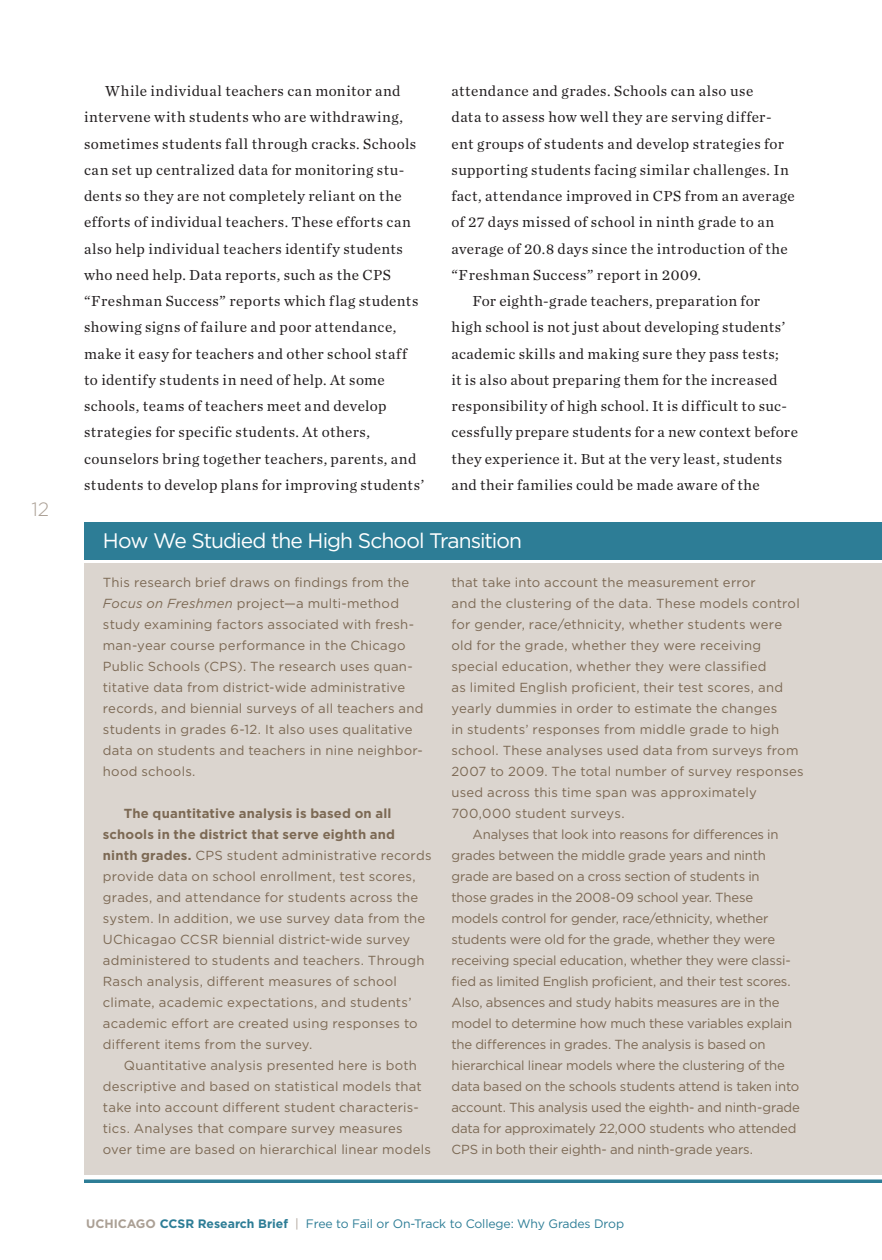
<style>
.page{position:relative;width:882px;height:1260px;background:#fff}
.page>*{position:absolute;margin:0;border:0;box-sizing:border-box;transform-origin:0 0}
.B_Head-Gotham{font:21px "Gotham";letter-spacing:-.045em;color:#fff}
.t1{font:300 19.25px "Gotham";color:#aba095}
.Body_text_2-Chronicl{font:15.22px/26.2px "Chronicle Text G1";letter-spacing:.03em;color:#231f20}
.Box_text__2{font:13.12px/21px "Gotham";letter-spacing:.01em;color:#7c6954}
.Box_text__2-2{font:13.12px/21px "Gotham";letter-spacing:-.01em;color:#7c6954}
.Box_Text_1{font:13.12px/21px "Gotham";letter-spacing:.02em;color:#7c6954}
.t2{font:12.25px "Gotham";letter-spacing:-.01em;color:#2d7d96}
.s1{font-style:italic}
.s2{font-weight:700}
.s3{font-weight:700;color:#aba095}
.s4{color:#aba095}
</style>
<div class="page">
<div style="left:84px;top:563px;width:798px;height:612px;background:#dbd5cf"></div>
<div style="left:84px;top:522px;width:798px;height:38px;background:#2d7d96"></div>
<hr style="left:84px;top:1180px;width:798px;height:3px;background:#2d7d96">
<p class="t1" style="left:32px;top:497px;width:19px">12</p>
<p class="Body_text_2-Chronicl" style="left:84px;top:77px;width:342px;text-indent:21px">While individual teachers can monitor and intervene with students who are withdrawing, sometimes students fall through cracks. Schools can set up centralized data for monitoring stu&shy;dents so they are not completely reliant on the efforts of individual teachers. These efforts can also help individual teachers identify students who need help. Data reports, such as the CPS “Freshman Success” reports which flag students showing signs of failure and poor attendance, make it easy for teachers and other school staff to identify students in need of help. At some schools, teams of teachers meet and develop strategies for specific students. At others, counselors bring together teachers, parents, and students to develop plans for improving students’</p>
<p class="Body_text_2-Chronicl" style="left:452px;top:77px;width:345px">attendance and grades. Schools can also use<br>data to assess how well they are serving differ&shy;ent groups of students and develop strategies for supporting students facing similar challenges. In fact, attendance improved in CPS from an average of 27 days missed of school in ninth grade to an average of 20.8 days since the introduction of the “Freshman Success” report in 2009.</p>
<p class="Body_text_2-Chronicl" style="left:452px;top:287px;width:348px;text-indent:21px">For eighth-grade teachers, preparation for<br>high school is not just about developing students’ academic skills and making sure they pass tests;<br>it is also about preparing them for the increased responsibility of high school. It is difficult to suc&shy;cessfully prepare students for a new context before they experience it. But at the very least, students and their families could be made aware of the</p>
<p class="B_Head-Gotham" style="left:103px;top:527px;width:421px">How We Studied the High School Transition</p>
<p class="Box_Text_1" style="left:103px;top:572px;width:322px">This research brief draws on findings from the <span class="s1">Focus on Freshmen</span> project—a multi-method study examining factors associated with fresh&shy;man-year course performance in the Chicago Public Schools (CPS). The research uses quan&shy;titative data from district-wide administrative records, and biennial surveys of all teachers and students in grades 6-12. It also uses qualitative data on students and teachers in nine neighbor&shy;hood schools.</p>
<p class="Box_text__2" style="left:103px;top:803px;width:330px;text-indent:21px"><span class="s2">The quantitative analysis is based on all schools in the district that serve eighth and ninth grades.</span> CPS student administrative records provide data on school enrollment, test scores, grades, and attendance for students across the system. In addition, we use survey data from the UChicagao CCSR biennial district-wide survey administered to students and teachers. Through Rasch analysis, different measures of school climate, academic expectations, and students’ academic effort are created using responses to different items from the survey.</p>
<p class="Box_text__2" style="left:103px;top:1055px;width:330px;text-indent:21px">Quantitative analysis presented here is both descriptive and based on statistical models that take into account different student characteris&shy;tics. Analyses that compare survey measures over time are based on hierarchical linear models</p>
<p class="Box_text__2" style="left:452px;top:572px;width:354px">that take into account the measurement error<br>and the clustering of the data. These models control for gender, race/ethnicity, whether students were old for the grade, whether they were receiving special education, whether they were classified<br>as limited English proficient, their test scores, and yearly dummies in order to estimate the changes<br>in students’ responses from middle grade to high school. These analyses used data from surveys from 2007 to 2009. The total number of survey responses used across this time span was approximately 700,000 student surveys.</p>
<p class="Box_text__2-2" style="left:452px;top:824px;width:350px;text-indent:21px">Analyses that look into reasons for differences in grades between the middle grade years and ninth grade are based on a cross section of students in<br>those grades in the 2008-09 school year. These models control for gender, race/ethnicity, whether students were old for the grade, whether they were receiving special education, whether they were classi&shy;fied as limited English proficient, and their test scores.<br>Also, absences and study habits measures are in the model to determine how much these variables explain the differences in grades. The analysis is based on hierarchical linear models where the clustering of the data based on the schools students attend is taken into account. This analysis used the eighth- and ninth-grade data for approximately 22,000 students who attended CPS in both their eighth- and ninth-grade years.</p>
<p class="t2" style="left:86px;top:1216px;width:540px"><span class="s3">UCHICAGO</span> <span class="s2">CCSR Research Brief</span> <span class="s4">|</span> Free to Fail or On-Track to College: Why Grades Drop</p>
</div>
